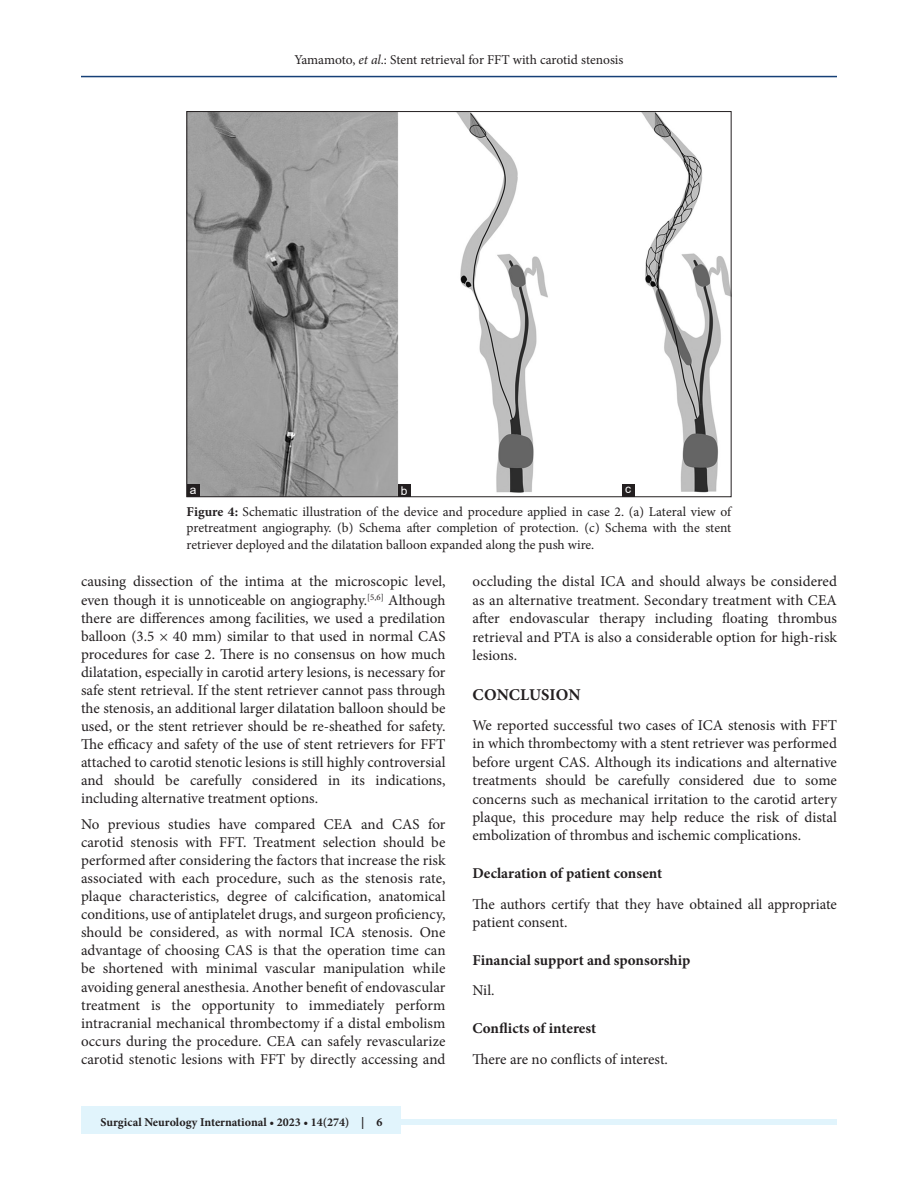
<style>
.page{position:relative;width:918px;height:1188px;background:#fff}
.page>*{position:absolute;margin:0;border:0;box-sizing:border-box;transform-origin:0 0}
.t1{font:700 16.5px "Minion Pro";color:#231f20}
.TX{font:15px/18px "Minion Pro";color:#231f20;text-align:justify}
.t2{font:700 15px "Minion Pro";color:#231f20}
.FGC{font:13.5px/16.5px "Minion Pro";color:#231f20;text-align:justify}
.t3{font:700 12px "Minion Pro";color:#231f20}
.LABEL{font:12px "Arial";color:#fff}
.s1{font-style:italic}
.s2{font-weight:700}
</style>
<div class="page">
<hr style="left:81px;top:76px;width:756px;height:1px;background:#164077">
<div style="left:81px;top:1119px;width:756px;height:6px;background:#e1f4fc"></div>
<div style="left:81px;top:1106px;width:319px;height:28px;background:#e1f4fc"></div>
<img style="left:189px;top:113px;width:540px;height:382px">
<div style="left:622px;top:484px;width:13px;height:13px;background:#231f20"></div>
<div style="left:398px;top:484px;width:13px;height:13px;background:#231f20"></div>
<div style="left:187px;top:484px;width:13px;height:13px;background:#231f20"></div>
<p class="FGC" style="left:294px;top:51px;width:331px">Yamamoto, <span class="s1">et al</span>.: Stent retrieval for FFT with carotid stenosis</p>
<p class="LABEL" style="left:190px;top:481px;width:8px">a</p>
<p class="LABEL" style="left:401px;top:482px;width:8px">b</p>
<p class="LABEL" style="left:625px;top:481px;width:7px">c</p>
<p class="FGC" style="left:187px;top:503px;width:546px"><span class="s2">Figure 4:</span> Schematic illustration of the device and procedure applied in case 2. (a) Lateral view of pretreatment angiography. (b) Schema after completion of protection. (c) Schema with the stent retriever deployed and the dilatation balloon expanded along the push wire.</p>
<p class="TX" style="left:81px;top:573px;width:366px">causing dissection of the intima at the microscopic level, even though it is unnoticeable on angiography.<sup>[5,6]</sup> Although there are differences among facilities, we used a predilation balloon (3.5 × 40 mm) similar to that used in normal CAS procedures for case 2. There is no consensus on how much dilatation, especially in carotid artery lesions, is necessary for safe stent retrieval. If the stent retriever cannot pass through the stenosis, an additional larger dilatation balloon should be used, or the stent retriever should be re-sheathed for safety.<br>The efficacy and safety of the use of stent retrievers for FFT attached to carotid stenotic lesions is still highly controversial and should be carefully considered in its indications, including alternative treatment options.</p>
<p class="TX" style="left:81px;top:815px;width:366px">No previous studies have compared CEA and CAS for carotid stenosis with FFT. Treatment selection should be performed after considering the factors that increase the risk associated with each procedure, such as the stenosis rate, plaque characteristics, degree of calcification, anatomical conditions, use of antiplatelet drugs, and surgeon proficiency, should be considered, as with normal ICA stenosis. One advantage of choosing CAS is that the operation time can be shortened with minimal vascular manipulation while avoiding general anesthesia. Another benefit of endovascular treatment is the opportunity to immediately perform intracranial mechanical thrombectomy if a distal embolism occurs during the procedure. CEA can safely revascularize carotid stenotic lesions with FFT by directly accessing and</p>
<p class="t3" style="left:100px;top:1113px;width:284px">Surgical Neurology International • 2023 • 14(274) | 6</p>
<p class="TX" style="left:472px;top:573px;width:366px;line-height:18.5px">occluding the distal ICA and should always be considered as an alternative treatment. Secondary treatment with CEA after endovascular therapy including floating thrombus retrieval and PTA is also a considerable option for high-risk lesions.</p>
<h1 class="t1" style="left:473px;top:683px;width:109px">CONCLUSION</h1>
<p class="TX" style="left:472px;top:716px;width:366px;line-height:18.5px">We reported successful two cases of ICA stenosis with FFT in which thrombectomy with a stent retriever was performed before urgent CAS. Although its indications and alternative treatments should be carefully considered due to some concerns such as mechanical irritation to the carotid artery plaque, this procedure may help reduce the risk of distal embolization of thrombus and ischemic complications.</p>
<h2 class="t2" style="left:472px;top:863px;width:191px">Declaration of patient consent</h2>
<p class="TX" style="left:472px;top:895px;width:366px;line-height:18.5px">The authors certify that they have obtained all appropriate patient consent.</p>
<h2 class="t2" style="left:472px;top:950px;width:219px">Financial support and sponsorship</h2>
<p class="TX" style="left:472px;top:982px;width:24px">Nil.</p>
<h2 class="t2" style="left:472px;top:1018px;width:125px">Conflicts of interest</h2>
<p class="TX" style="left:472px;top:1050px;width:197px">There are no conflicts of interest.</p>
</div>
